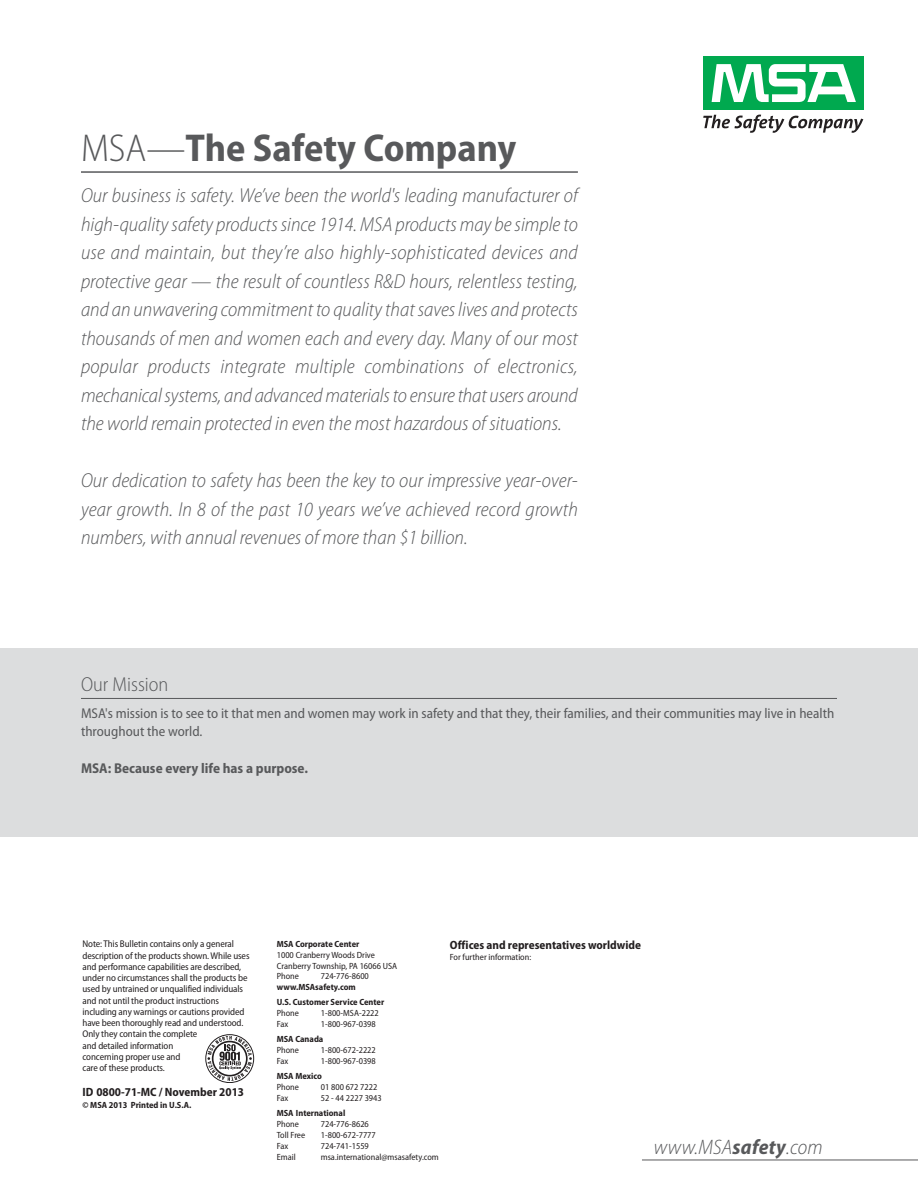
<style>
.page{position:relative;width:918px;height:1188px;background:#fff}
.page>*{position:absolute;margin:0;border:0;box-sizing:border-box;transform-origin:0 0}
.t1{font:700 semi-condensed 39px "Myriad Pro";color:#58595b}
.t2{font:italic 300 semi-condensed 21px "Myriad Pro";letter-spacing:.01em;color:#58595b}
.t3{font:italic 300 semi-condensed 20.25px/28.5px "Myriad Pro";color:#58595b;text-align:justify}
.t4{font:300 semi-condensed 20.25px "Myriad Pro";color:#58595b}
.t5{font:semi-condensed 14.25px/18px "Myriad Pro";color:#58595b}
.t6{font:700 semi-condensed 14.25px "Myriad Pro";color:#58595b}
.t7{font:700 semi-condensed 12px "Myriad Pro";color:#231f20}
.t8{font:semi-condensed 9.75px/11.2px "Myriad Pro";letter-spacing:-.01em;color:#231f20}
.t9{font:semi-condensed 9px/10.8px "Myriad Pro";color:#231f20}
.t10{font:700 semi-condensed 9px/15.1px "Myriad Pro";color:#231f20}
.s1{font-weight:300}
.s2{font-weight:700}
</style>
<div class="page">
<div style="left:704px;top:56px;width:160px;height:54px;background:#00a94f"></div>
<svg style="left:712px;top:64px;width:144px;height:38px"></svg>
<svg style="left:703px;top:115px;width:160px;height:18px"></svg>
<hr style="left:642px;top:1160px;width:276px;height:1px;background:#58595b">
<div style="left:205px;top:1034px;width:49px;height:49px;border:1px solid #231f20;border-radius:50%"></div>
<svg style="left:207px;top:1036px;width:45px;height:45px"></svg>
<hr style="left:81px;top:171px;width:497px;height:2px;background:#58595b">
<div style="left:0;top:648px;width:918px;height:189px;background:#dcddde"></div>
<hr style="left:81px;top:698px;width:756px;height:1px;background:#58595b">
<h1 class="t1" style="left:81px;top:134px;width:437px"><span class="s1">MSA—</span>The Safety Company</h1>
<p class="t3" style="left:81px;top:183px;width:498px">Our business is safety. We’ve been the world's leading manufacturer of high-quality safety products since 1914. MSA products may be simple to use and maintain, but they’re also highly-sophisticated devices and protective gear — the result of countless R&amp;D hours, relentless testing, and an unwavering commitment to quality that saves lives and protects thousands of men and women each and every day. Many of our most popular products integrate multiple combinations of electronics, mechanical systems, and advanced materials to ensure that users around the world remain protected in even the most hazardous of situations.</p>
<p class="t3" style="left:81px;top:468px;width:498px">Our dedication to safety has been the key to our impressive year-over&shy;year growth. In 8 of the past 10 years we’ve achieved record growth numbers, with annual revenues of more than $1 billion.</p>
<p class="t4" style="left:81px;top:677px;width:89px">Our Mission</p>
<p class="t5" style="left:81px;top:705px;width:755px">MSA's mission is to see to it that men and women may work in safety and that they, their families, and their communities may live in health throughout the world.</p>
<p class="t6" style="left:81px;top:763px;width:229px">MSA: Because every life has a purpose.</p>
<p class="t8" style="left:82px;top:939px;width:169px">Note: This Bulletin contains only a general description of the products shown. While uses and performance capabilities are described, under no circumstances shall the products be used by untrained or unqualified individuals and not until the product instructions including any warnings or cautions provided have been thoroughly read and understood.<br>Only they contain the complete<br>and detailed information<br>concerning proper use and<br>care of these products.</p>
<p class="t7" style="left:82px;top:1088px;width:163px">ID 0800-71-MC / November 2013</p>
<p class="t10" style="left:82px;top:1098px;width:110px">© MSA 2013 Printed in U.S.A.</p>
<p class="t10" style="left:277px;top:937px;width:84px">MSA Corporate Center</p>
<p class="t9" style="left:277px;top:950px;width:122px">1000 Cranberry Woods Drive<br>Cranberry Township, PA 16066 USA<br>Phone</p>
<p class="t9" style="left:321px;top:972px;width:50px">724-776-8600</p>
<p class="t10" style="left:277px;top:980px;width:109px">www.MSAsafety.com<br>U.S. Customer Service Center</p>
<p class="t9" style="left:277px;top:1009px;width:24px">Phone</p>
<p class="t9" style="left:321px;top:1009px;width:60px">1-800-MSA-2222</p>
<p class="t9" style="left:277px;top:1020px;width:13px">Fax</p>
<p class="t9" style="left:321px;top:1020px;width:57px">1-800-967-0398</p>
<p class="t10" style="left:277px;top:1033px;width:48px">MSA Canada</p>
<p class="t9" style="left:277px;top:1046px;width:24px">Phone</p>
<p class="t9" style="left:321px;top:1046px;width:57px">1-800-672-2222</p>
<p class="t9" style="left:277px;top:1056px;width:13px">Fax</p>
<p class="t9" style="left:321px;top:1056px;width:57px">1-800-967-0398</p>
<p class="t10" style="left:277px;top:1069px;width:47px">MSA Mexico</p>
<p class="t9" style="left:277px;top:1082px;width:24px">Phone</p>
<p class="t9" style="left:321px;top:1082px;width:58px">01 800 672 7222</p>
<p class="t9" style="left:277px;top:1093px;width:13px">Fax</p>
<p class="t9" style="left:321px;top:1093px;width:63px">52 - 44 2227 3943</p>
<p class="t10" style="left:277px;top:1106px;width:70px">MSA International</p>
<p class="t9" style="left:277px;top:1119px;width:24px">Phone</p>
<p class="t9" style="left:321px;top:1119px;width:50px">724-776-8626</p>
<p class="t9" style="left:277px;top:1130px;width:30px">Toll Free</p>
<p class="t9" style="left:321px;top:1130px;width:57px">1-800-672-7777</p>
<p class="t9" style="left:277px;top:1141px;width:13px">Fax</p>
<p class="t9" style="left:321px;top:1141px;width:50px">724-741-1559</p>
<p class="t9" style="left:277px;top:1152px;width:20px">Email</p>
<p class="t9" style="left:321px;top:1152px;width:120px">msa.international@msasafety.com</p>
<p class="t7" style="left:450px;top:941px;width:193px">Offices and representatives worldwide</p>
<p class="t9" style="left:450px;top:953px;width:83px">For further information:</p>
<p class="t2" style="left:654px;top:1139px;width:170px">www.MSA<span class="s2">safety</span>.com</p>
</div>
